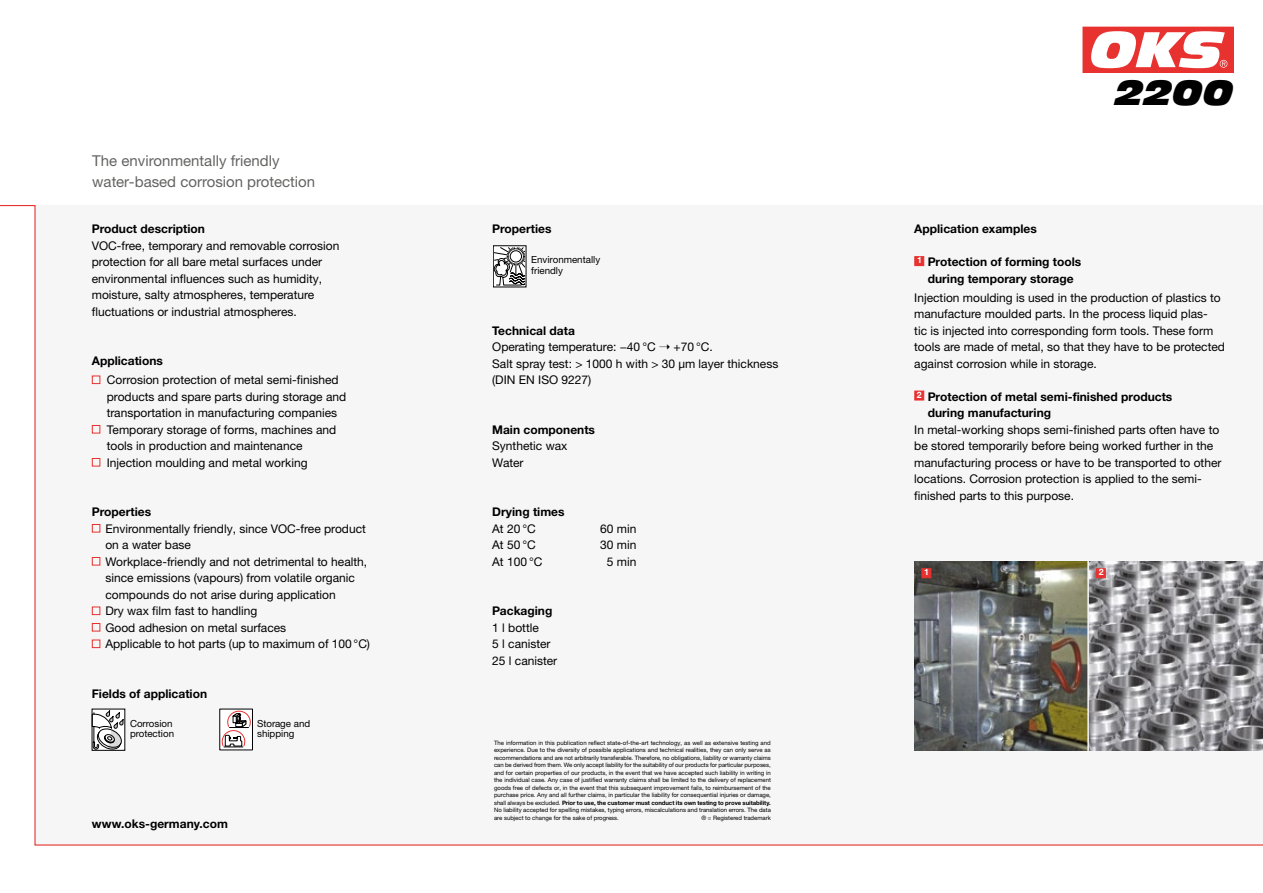
<style>
.page{position:relative;width:1263px;height:893px;background:#fff}
.page>*{position:absolute;margin:0;border:0;box-sizing:border-box;transform-origin:0 0}
.t1{font:italic 34.2px "Antique Olive Std Nord";color:#000}
.t2{font:15px/21px "Helvetica Neue LTW1 G";color:#636362}
.t3{font:12px/16.5px "Helvetica Neue LTW1 G";color:#000}
.t4{font:700 12px/16.5px "Helvetica Neue LTW1 G";color:#000;text-align:center}
.t5{font:9.75px/10.5px "Helvetica Neue LTW1 G";color:#000}
.t6{font:700 8.85px "Helvetica Neue LTW1 G";color:#fff}
.t7{font:6px/7.5px "Helvetica Neue LTW1 G";color:#000;text-align:justify}
.s1{font-weight:700}
</style>
<div class="page">
<div style="left:0;top:205px;width:1263px;height:641px;background:#f6f6f6"></div>
<svg style="left:1082px;top:26px;width:152px;height:46px"></svg>
<div style="left:1083px;top:27px;width:150px;height:45px;background:#e73230"></div>
<svg style="left:1091px;top:31px;width:136px;height:37px"></svg>
<div style="left:92px;top:375px;width:8px;height:9px;border:1px solid #e73230"></div>
<div style="left:92px;top:425px;width:8px;height:9px;border:1px solid #e73230"></div>
<div style="left:92px;top:458px;width:8px;height:9px;border:1px solid #e73230"></div>
<div style="left:92px;top:524px;width:8px;height:8px;border:1px solid #e73230"></div>
<div style="left:92px;top:557px;width:8px;height:8px;border:1px solid #e73230"></div>
<div style="left:92px;top:606px;width:8px;height:9px;border:1px solid #e73230"></div>
<div style="left:92px;top:623px;width:8px;height:8px;border:1px solid #e73230"></div>
<div style="left:92px;top:639px;width:8px;height:9px;border:1px solid #e73230"></div>
<div style="left:914px;top:256px;width:10px;height:10px;background:#e73230;border:1px solid #e73230"></div>
<div style="left:914px;top:391px;width:10px;height:10px;background:#e73230;border:1px solid #e73230"></div>
<img style="left:914px;top:562px;width:349px;height:189px">
<hr style="left:1087px;top:560px;width:2px;height:201px;background:#f6f6f6">
<svg style="left:493px;top:247px;width:32px;height:38px"></svg>
<svg style="left:222px;top:747px;width:29px;height:1px"></svg>
<svg style="left:222px;top:711px;width:29px;height:36px"></svg>
<svg style="left:92px;top:710px;width:31px;height:40px"></svg>
<div style="left:1096px;top:568px;width:10px;height:10px;background:#e73230;border:1px solid #e73230"></div>
<div style="left:921px;top:568px;width:10px;height:10px;background:#e73230;border:1px solid #e73230"></div>
<p class="t2" style="left:92px;top:150px;width:224px">The environmentally friendly water-based corrosion protection</p>
<p class="t4" style="left:92px;top:220px;width:115px">Product description</p>
<p class="t3" style="left:92px;top:237px;width:249px">VOC-free, temporary and removable corrosion protection for all bare metal surfaces under environmental influences such as humidity, moisture, salty atmospheres, temperature fluctuations or industrial atmospheres.</p>
<p class="t4" style="left:92px;top:352px;width:73px">Applications</p>
<p class="t3" style="left:107px;top:371px;width:241px">Corrosion protection of metal semi-finished products and spare parts during storage and transportation in manufacturing companies Temporary storage of forms, machines and tools in production and maintenance Injection moulding and metal working</p>
<p class="t4" style="left:92px;top:503px;width:61px">Properties</p>
<p class="t3" style="left:105px;top:520px;width:266px">Environmentally friendly, since VOC-free product on a water base<br>Workplace-friendly and not detrimental to health, since emissions (vapours) from volatile organic compounds do not arise during application<br>Dry wax film fast to handling<br>Good adhesion on metal surfaces<br>Applicable to hot parts (up to maximum of 100 °C)</p>
<p class="t4" style="left:92px;top:685px;width:117px">Fields of application</p>
<p class="t5" style="left:130px;top:718px;width:46px">Corrosion protection</p>
<p class="t5" style="left:257px;top:718px;width:55px">Storage and shipping</p>
<p class="t4" style="left:92px;top:815px;width:138px">www.oks-germany.com</p>
<p class="t4" style="left:492px;top:220px;width:61px">Properties</p>
<p class="t5" style="left:531px;top:254px;width:70px">Environmentally friendly</p>
<p class="t3" style="left:492px;top:322px;width:288px"><span class="s1">Technical data<br></span>Operating temperature: −40 °C ➝ +70 °C.<br>Salt spray test: &gt; 1000 h with &gt; 30 µm layer thickness (DIN EN ISO 9227)</p>
<p class="t4" style="left:492px;top:421px;width:104px">Main components</p>
<p class="t3" style="left:492px;top:437px;width:77px">Synthetic wax<br>Water</p>
<p class="t4" style="left:492px;top:503px;width:74px">Drying times</p>
<p class="t3" style="left:492px;top:520px;width:45px">At 20 °C</p>
<p class="t3" style="left:600px;top:520px;width:38px">60 min</p>
<p class="t3" style="left:492px;top:536px;width:45px">At 50 °C</p>
<p class="t3" style="left:600px;top:536px;width:38px">30 min</p>
<p class="t3" style="left:492px;top:553px;width:52px">At 100 °C</p>
<p class="t3" style="left:607px;top:553px;width:31px">5 min</p>
<p class="t4" style="left:492px;top:602px;width:62px">Packaging</p>
<p class="t3" style="left:492px;top:619px;width:66px">1 l bottle<br>5 l canister<br>25 l canister</p>
<p class="t7" style="left:494px;top:739px;width:278px">The information in this publication reflect state-of-the-art technology, as well as extensive testing and experience. Due to the diversity of possible applications and technical realities, they can only serve as recommendations and are not arbitrarily transferable. Therefore, no obligations, liability or warranty claims can be derived from them. We only accept liability for the suitability of our products for particular purposes, and for certain properties of our products, in the event that we have accepted such liability in writing in the individual case. Any case of justified warranty claims shall be limited to the delivery of replacement goods free of defects or, in the event that this subsequent improvement fails, to reimbursement of the purchase price. Any and all further claims, in particular the liability for consequential injuries or damage, shall always be excluded. <span class="s1">Prior to use, the customer must conduct its own testing to prove suitability.<br></span>No liability accepted for spelling mistakes, typing errors, miscalculations and translation errors. The data are subject to change for the sake of progress.</p>
<p class="t7" style="left:701px;top:814px;width:71px">® = Registered trademark</p>
<h1 class="t1" style="left:1115px;top:71px;width:120px">2200</h1>
<p class="t4" style="left:914px;top:220px;width:124px">Application examples</p>
<p class="t4" style="left:917px;top:253px;width:166px"><sup>1</sup> Protection of forming tools during temporary storage</p>
<p class="t3" style="left:914px;top:289px;width:312px">Injection moulding is used in the production of plastics to manufacture moulded parts. In the process liquid plas-<br>tic is injected into corresponding form tools. These form tools are made of metal, so that they have to be protected against corrosion while in storage.</p>
<p class="t4" style="left:928px;top:388px;width:246px;text-align:left;text-indent:-11px"><sup>2</sup> Protection of metal semi-finished products during manufacturing</p>
<p class="t3" style="left:914px;top:421px;width:309px">In metal-working shops semi-finished parts often have to be stored temporarily before being worked further in the manufacturing process or have to be transported to other locations. Corrosion protection is applied to the semi&shy;finished parts to this purpose.</p>
<p class="t6" style="left:924px;top:567px;width:6px">1</p>
<p class="t6" style="left:1099px;top:567px;width:6px">2</p>
</div>
